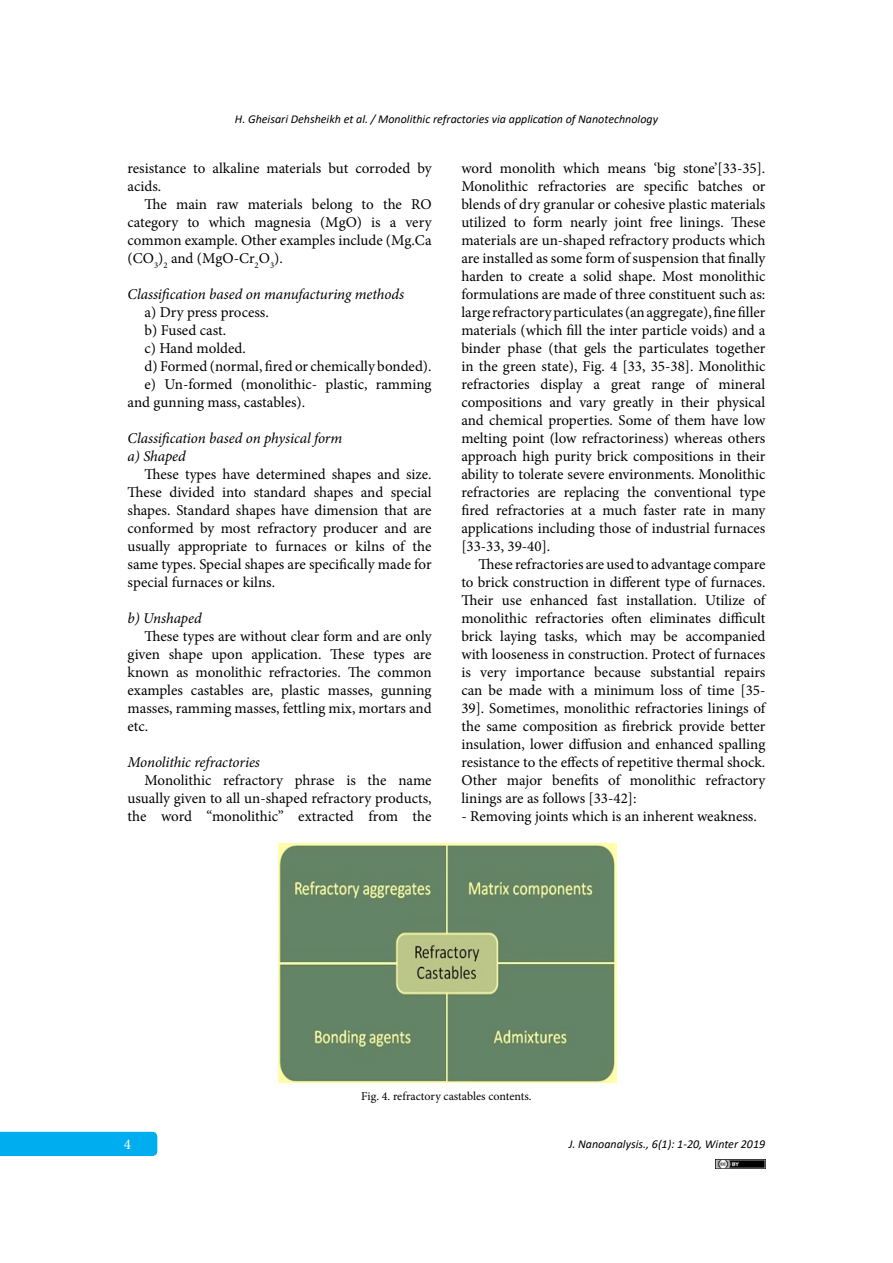
<style>
.page{position:relative;width:893px;height:1263px;background:#fff}
.page>*{position:absolute;margin:0;border:0;box-sizing:border-box;transform-origin:0 0}
.t1{font:15px/18px "Minion Pro";color:#000;text-align:justify}
.t2{font:italic 15px/18px "Minion Pro";letter-spacing:-.005em;color:#000}
.t3{font:15px "Minion Pro";color:#fff}
.t4{font:italic 12px "Calibri";color:#000}
.t5{font:12px "Minion Pro";color:#000}
</style>
<div class="page">
<div style="left:0;top:1132px;width:157px;height:24px;background:#00aeef"></div>
<img style="left:715px;top:1159px;width:50px;height:10px">
<img style="left:278px;top:843px;width:339px;height:240px">
<p class="t4" style="left:235px;top:111px;width:425px">H. Gheisari Dehsheikh et al. / Monolithic refractories via application of Nanotechnology</p>
<p class="t1" style="left:128px;top:159px;width:306px">resistance to alkaline materials but corroded by acids.</p>
<p class="t1" style="left:128px;top:195px;width:306px;text-indent:17px">The main raw materials belong to the RO category to which magnesia (MgO) is a very common example. Other examples include (Mg.Ca (CO<sub>3</sub>)<sub>2</sub> and (MgO-Cr<sub>2</sub>O<sub>3</sub>).</p>
<p class="t2" style="left:128px;top:285px;width:278px">Classification based on manufacturing methods</p>
<p class="t1" style="left:145px;top:303px;width:126px">a) Dry press process.</p>
<p class="t1" style="left:145px;top:321px;width:83px">b) Fused cast.</p>
<p class="t1" style="left:145px;top:339px;width:103px">c) Hand molded.</p>
<p class="t1" style="left:145px;top:357px;width:288px">d) Formed (normal, fired or chemically bonded).</p>
<p class="t1" style="left:145px;top:375px;width:289px">e) Un-formed (monolithic- plastic, ramming</p>
<p class="t1" style="left:128px;top:393px;width:179px">and gunning mass, castables).</p>
<p class="t2" style="left:128px;top:429px;width:216px">Classification based on physical form a) Shaped</p>
<p class="t1" style="left:128px;top:465px;width:306px;text-indent:17px">These types have determined shapes and size.<br>These divided into standard shapes and special shapes. Standard shapes have dimension that are conformed by most refractory producer and are usually appropriate to furnaces or kilns of the same types. Special shapes are specifically made for special furnaces or kilns.</p>
<p class="t2" style="left:128px;top:609px;width:76px">b) Unshaped</p>
<p class="t1" style="left:128px;top:627px;width:306px;text-indent:17px">These types are without clear form and are only given shape upon application. These types are known as monolithic refractories. The common examples castables are, plastic masses, gunning masses, ramming masses, fettling mix, mortars and etc.</p>
<p class="t2" style="left:128px;top:753px;width:134px">Monolithic refractories</p>
<p class="t1" style="left:128px;top:771px;width:306px;text-indent:17px">Monolithic refractory phrase is the name usually given to all un-shaped refractory products, the word “monolithic” extracted from the</p>
<p class="t1" style="left:461px;top:159px;width:306px">word monolith which means ‘big stone’[33-35].<br>Monolithic refractories are specific batches or blends of dry granular or cohesive plastic materials utilized to form nearly joint free linings. These materials are un-shaped refractory products which are installed as some form of suspension that finally harden to create a solid shape. Most monolithic formulations are made of three constituent such as: large refractory particulates (an aggregate), fine filler materials (which fill the inter particle voids) and a binder phase (that gels the particulates together in the green state), Fig. 4 [33, 35-38]. Monolithic refractories display a great range of mineral compositions and vary greatly in their physical and chemical properties. Some of them have low melting point (low refractoriness) whereas others approach high purity brick compositions in their ability to tolerate severe environments. Monolithic refractories are replacing the conventional type fired refractories at a much faster rate in many applications including those of industrial furnaces [33-33, 39-40].</p>
<p class="t1" style="left:461px;top:555px;width:306px;text-indent:17px">These refractories are used to advantage compare to brick construction in different type of furnaces.<br>Their use enhanced fast installation. Utilize of monolithic refractories often eliminates difficult brick laying tasks, which may be accompanied with looseness in construction. Protect of furnaces is very importance because substantial repairs can be made with a minimum loss of time [35- 39]. Sometimes, monolithic refractories linings of the same composition as firebrick provide better insulation, lower diffusion and enhanced spalling resistance to the effects of repetitive thermal shock.<br>Other major benefits of monolithic refractory linings are as follows [33-42]:</p>
<p class="t1" style="left:461px;top:807px;width:297px">- Removing joints which is an inherent weakness.</p>
<p class="t3" style="left:124px;top:1134px;width:9px">4</p>
<p class="t5" style="left:361px;top:1088px;width:172px">Fig. 4. refractory castables contents.</p>
<p class="t4" style="left:569px;top:1136px;width:198px">J. Nanoanalysis., 6(1): 1-20, Winter 2019</p>
</div>
